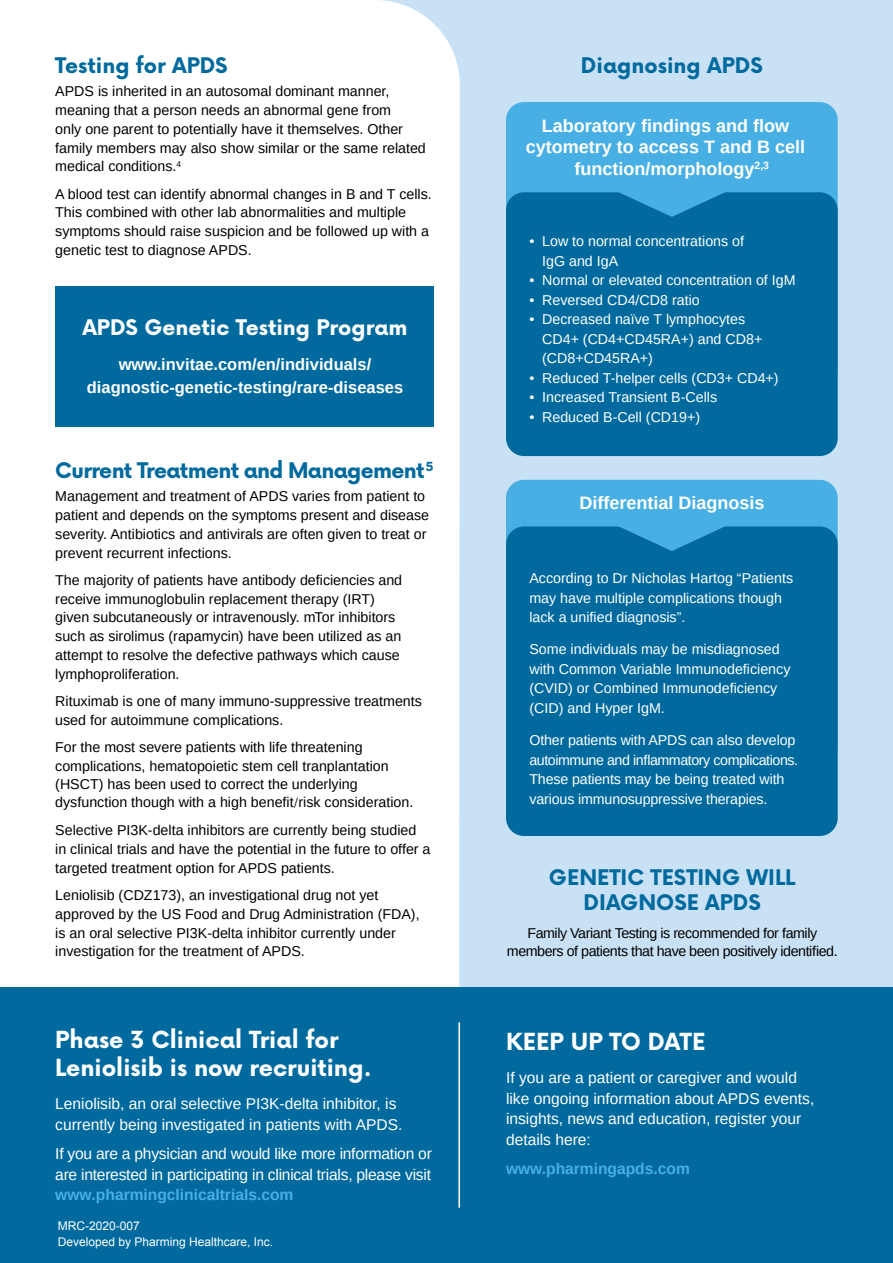
<style>
.page{position:relative;width:893px;height:1263px;background:#fff}
.page>*{position:absolute;margin:0;border:0;box-sizing:border-box;transform-origin:0 0}
.t1{font:700 22.95px/27.6px "Now";color:#fff}
.t2{font:700 21px/25.2px "Now";color:#006a9e;text-align:center}
.t3{font:700 21px "Now";letter-spacing:-.03em;color:#006a9e}
.t4{font:700 21px "Now";color:#fff}
.t5{font:700 18px "Arimo";color:#fff}
.t6{font:700 16.5px/22.5px "Arimo";color:#fff;text-align:center}
.t7{font:15.6px/20.5px "Arimo";color:#fff}
.t8{font:700 15.6px "Arimo";color:#47afe3}
.t9{font:14.25px/18.8px "Arimo";color:#000}
.t10{font:14.25px/19.5px "Arimo";color:#fff}
.t11{font:14.25px/18.8px "Arimo";letter-spacing:-.03em;color:#000;text-align:center}
.t12{font:12px/15.8px "Arial";color:#fff}
.s1{font-family:"Minion Pro"}
</style>
<div class="page">
<svg style="left:377px;top:0;width:516px;height:987px;fill:#c9e1f5"></svg>
<div style="left:0;top:987px;width:893px;height:276px;background:#006a9e"></div>
<div style="left:55px;top:287px;width:379px;height:140px;background:#006a9e"></div>
<div style="left:506px;top:102px;width:332px;height:286px;background:#47afe3;border-radius:18px"></div>
<div style="left:506px;top:480px;width:332px;height:286px;background:#47afe3;border-radius:18px"></div>
<div style="left:506px;top:192px;width:332px;height:264px;background:#006a9e;border-radius:18px"></div>
<div style="left:506px;top:526px;width:332px;height:310px;background:#006a9e;border-radius:18px"></div>
<svg style="left:598px;top:192px;width:147px;height:25px"></svg>
<svg style="left:598px;top:526px;width:147px;height:25px"></svg>
<hr style="left:458px;top:1022px;width:2px;height:186px;background:#fff">
<h2 class="t2" style="left:55px;top:52px;width:174px">Testing for APDS</h2>
<p class="t9" style="left:55px;top:82px;width:372px">APDS is inherited in an autosomal dominant manner, meaning that a person needs an abnormal gene from<br>only one parent to potentially have it themselves. Other family members may also show similar or the same related medical conditions.<sup>4</sup></p>
<p class="t9" style="left:55px;top:184px;width:378px">A blood test can identify abnormal changes in B and T cells.<br>This combined with other lab abnormalities and multiple symptoms should raise suspicion and be followed up with a genetic test to diagnose APDS.</p>
<h2 class="t4" style="left:82px;top:312px;width:327px">APDS Genetic Testing Program</h2>
<p class="t6" style="left:87px;top:353px;width:318px">www.invitae.com/en/individuals/ diagnostic-genetic-testing/rare-diseases</p>
<h2 class="t3" style="left:55px;top:455px;width:380px">Current Treatment and Management<sup>5</sup></h2>
<p class="t9" style="left:55px;top:487px;width:375px">Management and treatment of APDS varies from patient to patient and depends on the symptoms present and disease severity. Antibiotics and antivirals are often given to treat or prevent recurrent infections.</p>
<p class="t9" style="left:55px;top:571px;width:348px">The majority of patients have antibody deficiencies and receive immunoglobulin replacement therapy (IRT) given subcutaneously or intravenously. mTor inhibitors such as sirolimus (rapamycin) have been utilized as an attempt to resolve the defective pathways which cause lymphoproliferation.</p>
<p class="t9" style="left:55px;top:692px;width:368px">Rituximab is one of many immuno-suppressive treatments used for autoimmune complications.</p>
<p class="t9" style="left:55px;top:738px;width:360px">For the most severe patients with life threatening complications, hematopoietic stem cell tranplantation (HSCT) has been used to correct the underlying dysfunction though with a high benefit<span class="s1">/</span>risk consideration.</p>
<p class="t9" style="left:55px;top:821px;width:377px">Selective PI3K-delta inhibitors are currently being studied in clinical trials and have the potential in the future to offer a targeted treatment option for APDS patients.</p>
<p class="t9" style="left:55px;top:886px;width:366px">Leniolisib (CDZ173), an investigational drug not yet approved by the US Food and Drug Administration (FDA), is an oral selective PI3K-delta inhibitor currently under investigation for the treatment of APDS.</p>
<h1 class="t1" style="left:55px;top:1025px;width:318px">Phase 3 Clinical Trial for<br>Leniolisib is now recruiting.</h1>
<p class="t7" style="left:55px;top:1093px;width:349px">Leniolisib, an oral selective PI3K-delta inhibitor, is currently being investigated in patients with APDS.</p>
<p class="t7" style="left:55px;top:1144px;width:378px">If you are a physician and would like more information or are interested in participating in clinical trials, please visit</p>
<p class="t8" style="left:55px;top:1184px;width:240px">www.pharmingclinicaltrials.com</p>
<p class="t12" style="left:58px;top:1218px;width:217px">MRC-2020-007<br>Developed by Pharming Healthcare, Inc.</p>
<h2 class="t2" style="left:581px;top:52px;width:183px">Diagnosing APDS</h2>
<p class="t5" style="left:542px;top:113px;width:249px">Laboratory findings and flow</p>
<p class="t5" style="left:526px;top:135px;width:281px">cytometry to access T and B cell</p>
<p class="t5" style="left:575px;top:156px;width:196px">function/morphology<sup>2,3</sup></p>
<p class="t10" style="left:542px;top:232px;width:203px;text-indent:-13px">• Low to normal concentrations of<br>IgG and IgA</p>
<p class="t10" style="left:529px;top:271px;width:268px">• Normal or elevated concentration of IgM</p>
<p class="t10" style="left:529px;top:290px;width:172px">• Reversed CD4/CD8 ratio</p>
<p class="t10" style="left:542px;top:310px;width:222px;text-indent:-13px">• Decreased naïve T lymphocytes<br>CD4+ (CD4+CD45RA+) and CD8+ (CD8+CD45RA+)</p>
<p class="t10" style="left:529px;top:368px;width:251px">• Reduced T-helper cells (CD3+ CD4+)</p>
<p class="t10" style="left:529px;top:388px;width:189px">• Increased Transient B-Cells</p>
<p class="t10" style="left:529px;top:407px;width:172px">• Reduced B-Cell (CD19+)</p>
<p class="t5" style="left:579px;top:491px;width:187px">Differential Diagnosis</p>
<p class="t10" style="left:529px;top:569px;width:265px">According to Dr Nicholas Hartog “Patients may have multiple complications though lack a unified diagnosis”.</p>
<p class="t10" style="left:529px;top:640px;width:263px">Some individuals may be misdiagnosed with Common Variable Immunodeficiency (CVID) or Combined Immunodeficiency (CID) and Hyper IgM.</p>
<p class="t10" style="left:529px;top:731px;width:270px">Other patients with APDS can also develop autoimmune and inflammatory complications.<br>These patients may be being treated with various immunosuppressive therapies.</p>
<h2 class="t2" style="left:549px;top:864px;width:248px">GENETIC TESTING WILL<br>DIAGNOSE APDS</h2>
<p class="t11" style="left:507px;top:923px;width:332px">Family Variant Testing is recommended for family members of patients that have been positively identified.</p>
<h1 class="t1" style="left:506px;top:1027px;width:201px">KEEP UP TO DATE</h1>
<p class="t7" style="left:506px;top:1067px;width:310px">If you are a patient or caregiver and would like ongoing information about APDS events, insights, news and education, register your details here:</p>
<p class="t8" style="left:506px;top:1158px;width:185px">www.pharmingapds.com</p>
</div>
